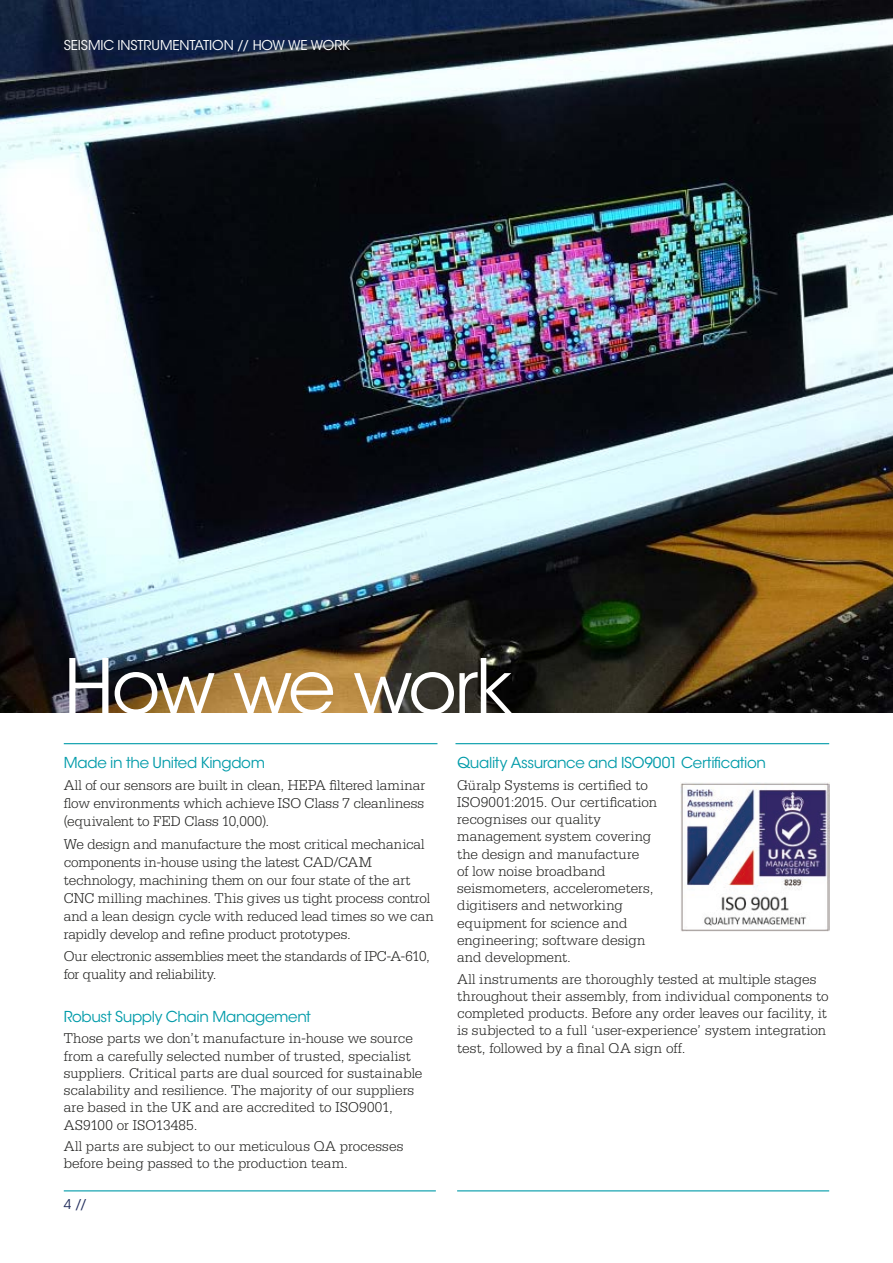
<style>
.page{position:relative;width:893px;height:1263px;background:#fff}
.page>*{position:absolute;margin:0;border:0;box-sizing:border-box;transform-origin:0 0}
.Product_Title{font:75px "ITC Avant Garde Std";letter-spacing:-.045em;color:#fff}
.Body_text{font:300 15px/18px "Serifa Std";color:#1d1d1b}
.Paragraph_title{font:300 15px/17.2px "Serifa Std";color:#1d1d1b}
.Body_text-2{font:15px "ITC Avant Garde Std";letter-spacing:-.025em;color:#009ba9}
.Paragraph_title-2{font:15px "ITC Avant Garde Std";letter-spacing:-.025em;color:#009ba9}
.Product_Title-2{font:13.5px "ITC Avant Garde Std";letter-spacing:-.01em;color:#fff}
.Product_Title-3{font:13.5px "ITC Avant Garde Std";color:#232f5d}
</style>
<div class="page">
<hr style="left:64px;top:743px;width:373px;height:1px;background:#009ba9">
<hr style="left:455px;top:743px;width:374px;height:1px;background:#009ba9">
<hr style="left:64px;top:1190px;width:372px;height:1px;background:#009ba9">
<hr style="left:457px;top:1190px;width:372px;height:1px;background:#009ba9">
<img style="left:0;top:0;width:893px;height:712px">
<img style="left:680px;top:782px;width:149px;height:149px">
<p class="Product_Title-2" style="left:64px;top:37px;width:288px">SEISMIC INSTRUMENTATION // HOW WE WORK</p>
<p class="Product_Title" style="left:64px;top:641px;width:451px">How we work</p>
<p class="Body_text-2" style="left:64px;top:753px;width:203px">Made in the United Kingdom</p>
<p class="Body_text" style="left:64px;top:776px;width:363px;text-align:justify">All of our sensors are built in clean, HEPA filtered laminar flow environments which achieve ISO Class 7 cleanliness (equivalent to FED Class 10,000).</p>
<p class="Body_text" style="left:64px;top:835px;width:372px">We design and manufacture the most critical mechanical components in-house using the latest CAD/CAM technology, machining them on our four state of the art CNC milling machines. This gives us tight process control and a lean design cycle with reduced lead times so we can rapidly develop and refine product prototypes.</p>
<p class="Body_text" style="left:64px;top:947px;width:367px">Our electronic assemblies meet the standards of IPC-A-610, for quality and reliability.</p>
<p class="Body_text-2" style="left:64px;top:1007px;width:249px">Robust Supply Chain Management</p>
<p class="Body_text" style="left:64px;top:1030px;width:360px;line-height:17.2px">Those parts we don’t manufacture in-house we source from a carefully selected number of trusted, specialist suppliers. Critical parts are dual sourced for sustainable scalability and resilience. The majority of our suppliers are based in the UK and are accredited to ISO9001, AS9100 or ISO13485.</p>
<p class="Body_text" style="left:64px;top:1138px;width:341px;line-height:17.2px">All parts are subject to our meticulous QA processes before being passed to the production team.</p>
<p class="Product_Title-3" style="left:64px;top:1196px;width:25px">4 //</p>
<p class="Paragraph_title-2" style="left:457px;top:753px;width:310px">Quality Assurance and ISO9001 Certification</p>
<p class="Paragraph_title" style="left:457px;top:776px;width:201px">Güralp Systems is certified to<br>ISO9001:2015. Our certification recognises our quality management system covering the design and manufacture<br>of low noise broadband seismometers, accelerometers, digitisers and networking equipment for science and engineering; software design and development.</p>
<p class="Paragraph_title" style="left:457px;top:970px;width:373px">All instruments are thoroughly tested at multiple stages throughout their assembly, from individual components to completed products. Before any order leaves our facility, it is subjected to a full ‘user-experience’ system integration test, followed by a final QA sign off.</p>
</div>
